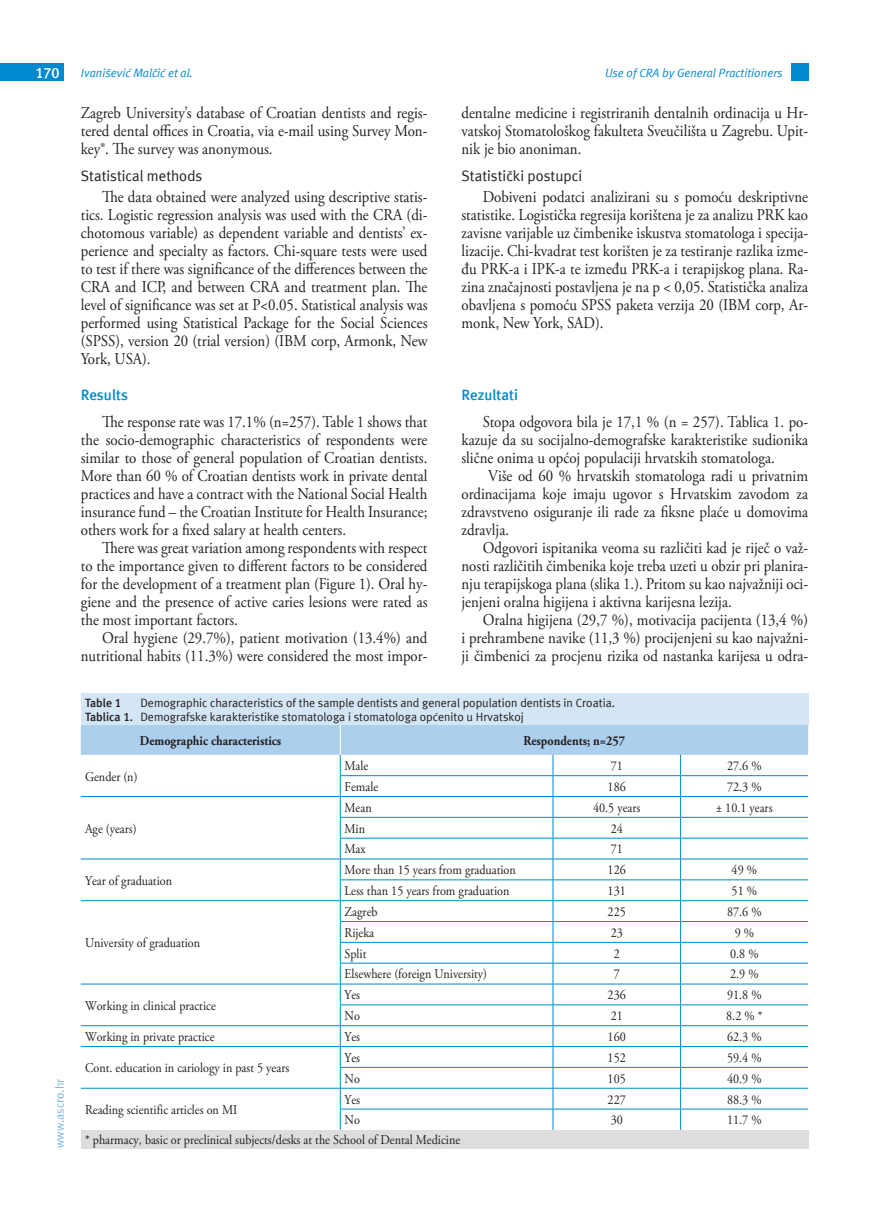
<style>
.page{position:relative;width:872px;height:1212px;background:#fff}
.page>*{position:absolute;margin:0;border:0;box-sizing:border-box;transform-origin:0 0}
.t1{font:16.5px/18px "Adobe Garamond Pro";color:#231f20;text-align:justify;scale:.9 1}
.t2{font:15px "Meta ASC";color:#231f20}
.t3{font:700 15px "Meta ASC";color:#0089cf}
.t4{font:700 15px "Meta ASC";color:#fff}
.t5{font:13.5px "Adobe Garamond Pro";color:#231f20;scale:.9 1}
.t6{font:700 13.5px "Adobe Garamond Pro";color:#231f20;scale:.9 1}
.t7{font:12px/13.5px "Meta ASC";color:#231f20}
.t8{font:italic 12px "Meta ASC";color:#0089cf}
.t9{font:12px "Meta ASC";color:#77b6e4}
.t10{font:700 12px "Meta ASC";color:#231f20}
.s1{font-weight:700}
</style>
<div class="page">
<div style="left:791px;top:64px;width:17px;height:17px;background:#0089cf"></div>
<div style="left:0;top:64px;width:64px;height:17px;background:#0089cf"></div>
<div style="left:81px;top:1130px;width:727px;height:18px;background:#dcdddf"></div>
<svg style="left:81px;top:725px;width:727px;height:405px"></svg>
<hr style="left:340px;top:725px;width:1px;height:30px;background:#fff">
<div style="left:81px;top:694px;width:727px;height:31px;background:#d4e6f6"></div>
<p class="t4" style="left:35px;top:64px;width:26px">170</p>
<p class="t8" style="left:81px;top:66px;width:113px">Ivanišević Malčić et al.</p>
<p class="t8" style="left:605px;top:66px;width:179px">Use of CRA by General Practitioners</p>
<p class="t1" style="left:81px;top:105px;width:387px">Zagreb University’s database of Croatian dentists and regis&shy;tered dental offices in Croatia, via e-mail using Survey Mon&shy;key®. The survey was anonymous.</p>
<p class="t2" style="left:81px;top:167px;width:123px">Statistical methods</p>
<p class="t1" style="left:81px;top:189px;width:387px;text-indent:21px">The data obtained were analyzed using descriptive statis&shy;tics. Logistic regression analysis was used with the CRA (di&shy;chotomous variable) as dependent variable and dentists’ ex&shy;perience and specialty as factors. Chi-square tests were used to test if there was significance of the differences between the CRA and ICP, and between CRA and treatment plan. The level of significance was set at P&lt;0.05. Statistical analysis was performed using Statistical Package for the Social Sciences (SPSS), version 20 (trial version) (IBM corp, Armonk, New York, USA).</p>
<p class="t3" style="left:81px;top:386px;width:49px">Results</p>
<p class="t1" style="left:81px;top:414px;width:387px;text-indent:21px">The response rate was 17.1% (n=257). Table 1 shows that the socio-demographic characteristics of respondents were similar to those of general population of Croatian dentists.<br>More than 60 % of Croatian dentists work in private dental practices and have a contract with the National Social Health insurance fund – the Croatian Institute for Health Insurance; others work for a fixed salary at health centers.</p>
<p class="t1" style="left:81px;top:540px;width:387px;text-indent:21px">There was great variation among respondents with respect to the importance given to different factors to be considered for the development of a treatment plan (Figure 1). Oral hy&shy;giene and the presence of active caries lesions were rated as the most important factors.</p>
<p class="t1" style="left:81px;top:630px;width:387px;text-align:right">Oral hygiene (29.7%), patient motivation (13.4%) and nutritional habits (11.3%) were considered the most impor-</p>
<p class="t1" style="left:461px;top:105px;width:387px">dentalne medicine i registriranih dentalnih ordinacija u Hr&shy;vatskoj Stomatološkog fakulteta Sveučilišta u Zagrebu. Upit&shy;nik je bio anoniman.</p>
<p class="t2" style="left:461px;top:167px;width:122px">Statistički postupci</p>
<p class="t1" style="left:461px;top:189px;width:387px;text-indent:21px">Dobiveni podatci analizirani su s pomoću deskriptivne statistike. Logistička regresija korištena je za analizu PRK kao zavisne varijable uz čimbenike iskustva stomatologa i specija&shy;lizacije. Chi-kvadrat test korišten je za testiranje razlika izme&shy;đu PRK-a i IPK-a te između PRK-a i terapijskog plana. Ra&shy;zina značajnosti postavljena je na p &lt; 0,05. Statistička analiza obavljena s pomoću SPSS paketa verzija 20 (IBM corp, Ar&shy;monk, New York, SAD).</p>
<p class="t3" style="left:461px;top:386px;width:58px">Rezultati</p>
<p class="t1" style="left:461px;top:414px;width:387px;text-indent:21px">Stopa odgovora bila je 17,1 % (n = 257). Tablica 1. po&shy;kazuje da su socijalno-demografske karakteristike sudionika slične onima u općoj populaciji hrvatskih stomatologa.</p>
<p class="t1" style="left:461px;top:468px;width:387px;text-indent:27px">Više od 60 % hrvatskih stomatologa radi u privatnim ordinacijama koje imaju ugovor s Hrvatskim zavodom za zdravstveno osiguranje ili rade za fiksne plaće u domovima zdravlja.</p>
<p class="t1" style="left:461px;top:540px;width:387px;text-indent:21px">Odgovori ispitanika veoma su različiti kad je riječ o važ&shy;nosti različitih čimbenika koje treba uzeti u obzir pri planira&shy;nju terapijskoga plana (slika 1.). Pritom su kao najvažniji oci&shy;jenjeni oralna higijena i aktivna karijesna lezija.</p>
<p class="t1" style="left:461px;top:612px;width:387px;text-indent:21px">Oralna higijena (29,7 %), motivacija pacijenta (13,4 %) i prehrambene navike (11,3 %) procijenjeni su kao najvažni&shy;ji čimbenici za procjenu rizika od nastanka karijesa u odra-</p>
<p class="t7" style="left:85px;top:696px;width:531px;text-indent:55px">Demographic characteristics of the sample dentists and general population dentists in Croatia.<br><span class="s1">Tablica 1.</span> Demografske karakteristike stomatologa i stomatologa općenito u Hrvatskoj</p>
<p class="t10" style="left:85px;top:696px;width:38px">Table 1</p>
<p class="t6" style="left:140px;top:733px;width:159px">Demographic characteristics</p>
<p class="t6" style="left:523px;top:733px;width:114px">Respondents; n=257</p>
<p class="t9" style="left:53px;top:1148px;width:71px;rotate:-90deg">www.ascro.hr</p>
<p class="t5" style="left:85px;top:768px;width:60px">Gender (n)</p>
<p class="t5" style="left:85px;top:820px;width:59px">Age (years)</p>
<p class="t5" style="left:85px;top:872px;width:98px">Year of graduation</p>
<p class="t5" style="left:85px;top:935px;width:129px">University of graduation</p>
<p class="t5" style="left:85px;top:997px;width:147px">Working in clinical practice</p>
<p class="t5" style="left:344px;top:758px;width:28px">Male</p>
<p class="t5" style="left:610px;top:758px;width:15px">71</p>
<p class="t5" style="left:727px;top:758px;width:40px">27.6 %</p>
<p class="t5" style="left:344px;top:778px;width:39px">Female</p>
<p class="t5" style="left:607px;top:778px;width:22px">186</p>
<p class="t5" style="left:727px;top:778px;width:40px">72.3 %</p>
<p class="t5" style="left:344px;top:799px;width:32px">Mean</p>
<p class="t5" style="left:593px;top:799px;width:54px">40.5 years</p>
<p class="t5" style="left:716px;top:799px;width:64px">± 10.1 years</p>
<p class="t5" style="left:344px;top:820px;width:24px">Min</p>
<p class="t5" style="left:610px;top:820px;width:15px">24</p>
<p class="t5" style="left:344px;top:841px;width:25px">Max</p>
<p class="t5" style="left:610px;top:841px;width:15px">71</p>
<p class="t5" style="left:344px;top:862px;width:192px">More than 15 years from graduation</p>
<p class="t5" style="left:607px;top:862px;width:22px">126</p>
<p class="t5" style="left:731px;top:862px;width:30px">49 %</p>
<p class="t5" style="left:344px;top:883px;width:185px">Less than 15 years from graduation</p>
<p class="t5" style="left:607px;top:883px;width:22px">131</p>
<p class="t5" style="left:731px;top:883px;width:30px">51 %</p>
<p class="t5" style="left:344px;top:903px;width:38px">Zagreb</p>
<p class="t5" style="left:607px;top:903px;width:22px">225</p>
<p class="t5" style="left:727px;top:903px;width:40px">87.6 %</p>
<p class="t5" style="left:344px;top:924px;width:34px">Rijeka</p>
<p class="t5" style="left:610px;top:924px;width:15px">23</p>
<p class="t5" style="left:734px;top:924px;width:23px">9 %</p>
<p class="t5" style="left:344px;top:945px;width:26px">Split</p>
<p class="t5" style="left:613px;top:945px;width:8px">2</p>
<p class="t5" style="left:730px;top:945px;width:33px">0.8 %</p>
<p class="t5" style="left:344px;top:966px;width:160px">Elsewhere (foreign University)</p>
<p class="t5" style="left:613px;top:966px;width:8px">7</p>
<p class="t5" style="left:730px;top:966px;width:33px">2.9 %</p>
<p class="t5" style="left:344px;top:987px;width:19px">Yes</p>
<p class="t5" style="left:607px;top:987px;width:22px">236</p>
<p class="t5" style="left:727px;top:987px;width:40px">91.8 %</p>
<p class="t5" style="left:344px;top:1008px;width:19px">No</p>
<p class="t5" style="left:610px;top:1008px;width:15px">21</p>
<p class="t5" style="left:726px;top:1008px;width:42px">8.2 % *</p>
<p class="t5" style="left:85px;top:1028px;width:145px">Working in private practice</p>
<p class="t5" style="left:344px;top:1028px;width:19px">Yes</p>
<p class="t5" style="left:607px;top:1028px;width:22px">160</p>
<p class="t5" style="left:727px;top:1028px;width:40px">62.3 %</p>
<p class="t5" style="left:85px;top:1060px;width:228px">Cont. education in cariology in past 5 years</p>
<p class="t5" style="left:344px;top:1049px;width:19px">Yes</p>
<p class="t5" style="left:607px;top:1049px;width:22px">152</p>
<p class="t5" style="left:727px;top:1049px;width:40px">59.4 %</p>
<p class="t5" style="left:344px;top:1070px;width:19px">No</p>
<p class="t5" style="left:607px;top:1070px;width:22px">105</p>
<p class="t5" style="left:727px;top:1070px;width:40px">40.9 %</p>
<p class="t5" style="left:344px;top:1091px;width:19px">Yes</p>
<p class="t5" style="left:607px;top:1091px;width:22px">227</p>
<p class="t5" style="left:727px;top:1091px;width:40px">88.3 %</p>
<p class="t5" style="left:344px;top:1112px;width:19px">No</p>
<p class="t5" style="left:610px;top:1112px;width:15px">30</p>
<p class="t5" style="left:727px;top:1112px;width:40px">11.7 %</p>
<p class="t5" style="left:85px;top:1131px;width:418px">* pharmacy, basic or preclinical subjects/desks at the School of Dental Medicine</p>
<p class="t5" style="left:85px;top:1101px;width:171px">Reading scientific articles on MI</p>
</div>
